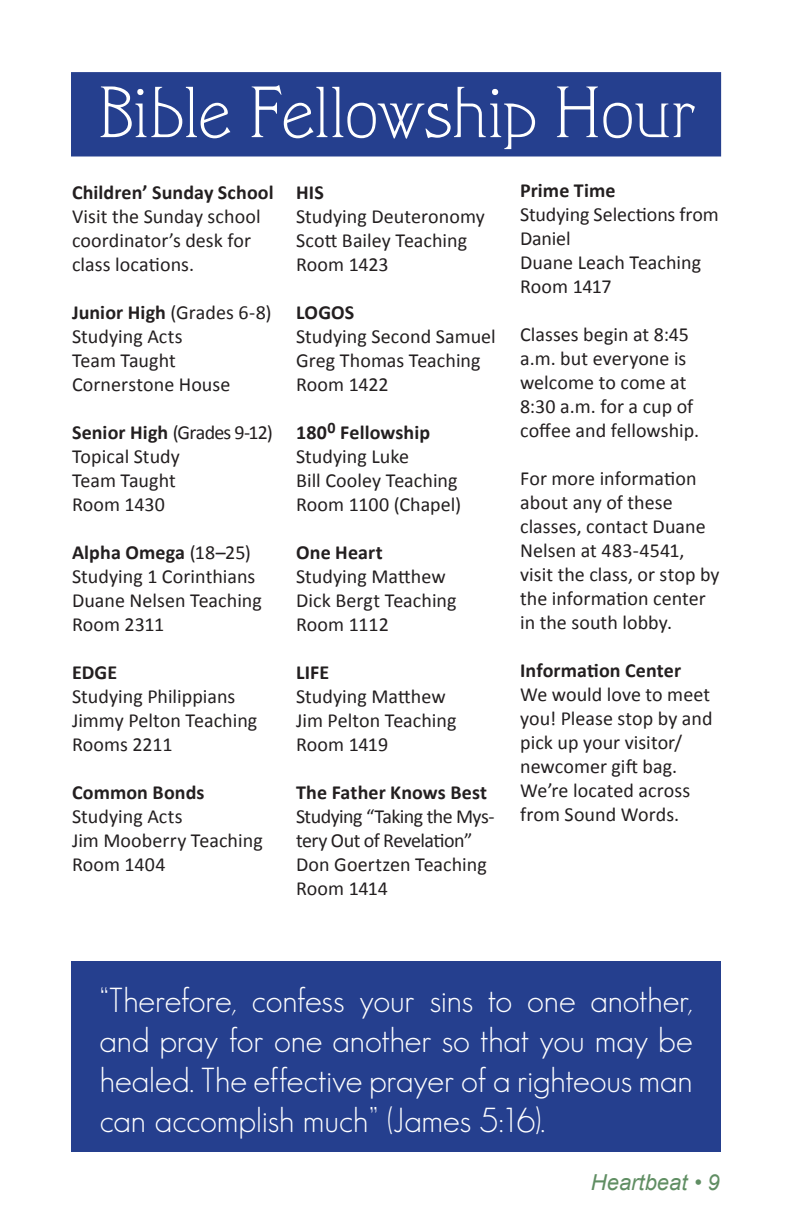
<style>
.page{position:relative;width:792px;height:1224px;background:#fff}
.page>*{position:absolute;margin:0;border:0;box-sizing:border-box;transform-origin:0 0}
.t1{font:68px "CAC Camelot";letter-spacing:-.02em;color:#fff}
.sunday_lineup{font:300 34px/40px "Geosans";letter-spacing:-.01em;color:#fff;text-align:justify}
.t2{font:italic 22px "Arial";color:#608e63}
.t3{font:20px/24px "Calibri";color:#231f20}
.t4{font:700 20px "Calibri";letter-spacing:.005em;color:#231f20}
.t5{font:20px/24px "Calibri";letter-spacing:-.03em;color:#231f20}
.t6{font:20px "Calibri";letter-spacing:-.04em;color:#231f20}
.s1{font-weight:700}
</style>
<div class="page">
<div style="left:71px;top:962px;width:649px;height:190px;background:#253f8e"></div>
<div style="left:71px;top:72px;width:650px;height:85px;background:#253f8e;border:2px solid #253f8e"></div>
<p class="t1" style="left:98px;top:70px;width:598px">Bible Fellowship Hour</p>
<p class="t4" style="left:296px;top:180px;width:29px">HIS</p>
<p class="t3" style="left:296px;top:205px;width:190px">Studying Deuteronomy</p>
<p class="t3" style="left:296px;top:229px;width:173px">Scott Bailey Teaching</p>
<p class="t3" style="left:296px;top:253px;width:94px">Room 1423</p>
<p class="t4" style="left:296px;top:300px;width:60px">LOGOS</p>
<p class="t3" style="left:296px;top:325px;width:201px">Studying Second Samuel</p>
<p class="t3" style="left:296px;top:349px;width:186px">Greg Thomas Teaching</p>
<p class="t3" style="left:296px;top:373px;width:94px">Room 1422</p>
<p class="t4" style="left:296px;top:420px;width:136px">180<sup>0</sup> Fellowship</p>
<p class="t3" style="left:296px;top:445px;width:115px">Studying Luke</p>
<p class="t3" style="left:296px;top:469px;width:163px">Bill Cooley Teaching</p>
<p class="t3" style="left:296px;top:493px;width:167px">Room 1100 (Chapel)</p>
<p class="t4" style="left:296px;top:540px;width:88px">One Heart</p>
<p class="t3" style="left:296px;top:565px;width:151px">Studying Matthew</p>
<p class="t3" style="left:296px;top:589px;width:162px">Dick Bergt Teaching</p>
<p class="t3" style="left:296px;top:613px;width:94px">Room 1112</p>
<p class="t4" style="left:296px;top:660px;width:35px">LIFE</p>
<p class="t3" style="left:296px;top:685px;width:151px">Studying Matthew</p>
<p class="t3" style="left:296px;top:709px;width:162px">Jim Pelton Teaching</p>
<p class="t3" style="left:296px;top:733px;width:94px">Room 1419</p>
<p class="t4" style="left:296px;top:780px;width:193px">The Father Knows Best</p>
<p class="t5" style="left:296px;top:805px;width:200px">Studying “Taking the Mys&shy;tery Out of Revelation”</p>
<p class="t3" style="left:296px;top:853px;width:192px">Don Goertzen Teaching</p>
<p class="t3" style="left:296px;top:877px;width:93px">Room 1414</p>
<p class="t4" style="left:520px;top:178px;width:97px">Prime Time</p>
<p class="t3" style="left:520px;top:203px;width:200px">Studying Selections from<br>Daniel<br>Duane Leach Teaching</p>
<p class="t3" style="left:520px;top:275px;width:93px">Room 1417</p>
<p class="t3" style="left:520px;top:323px;width:181px">Classes begin at 8:45 a.m. but everyone is welcome to come at<br>8:30 a.m. for a cup of coffee and fellowship.</p>
<p class="t3" style="left:520px;top:467px;width:201px">For more information about any of these classes, contact Duane<br>Nelsen at 483-4541, visit the class, or stop by the information center in the south lobby.</p>
<p class="t4" style="left:520px;top:658px;width:163px">Information Center</p>
<p class="t3" style="left:520px;top:683px;width:194px">We would love to meet you! Please stop by and pick up your visitor/ newcomer gift bag.<br>We’re located across from Sound Words.</p>
<p class="t4" style="left:72px;top:180px;width:203px">Children’ Sunday School</p>
<p class="t3" style="left:72px;top:205px;width:190px">Visit the Sunday school coordinator’s desk for class locations.</p>
<p class="t3" style="left:72px;top:301px;width:201px"><span class="s1">Junior High</span> (Grades 6-8)</p>
<p class="t3" style="left:72px;top:325px;width:112px">Studying Acts</p>
<p class="t3" style="left:72px;top:349px;width:105px">Team Taught</p>
<p class="t3" style="left:72px;top:373px;width:160px">Cornerstone House</p>
<p class="t6" style="left:72px;top:420px;width:202px"><span class="s1">Senior High</span> (Grades 9-12)</p>
<p class="t3" style="left:72px;top:445px;width:109px">Topical Study</p>
<p class="t3" style="left:72px;top:469px;width:105px">Team Taught</p>
<p class="t3" style="left:72px;top:493px;width:94px">Room 1430</p>
<p class="t3" style="left:72px;top:541px;width:185px"><span class="s1">Alpha Omega</span> (18–25)<br>Studying 1 Corinthians</p>
<p class="t3" style="left:72px;top:589px;width:191px">Duane Nelsen Teaching</p>
<p class="t3" style="left:72px;top:613px;width:94px">Room 2311</p>
<p class="t4" style="left:72px;top:660px;width:47px">EDGE</p>
<p class="t3" style="left:72px;top:685px;width:165px">Studying Philippians</p>
<p class="t3" style="left:72px;top:709px;width:187px">Jimmy Pelton Teaching</p>
<p class="t3" style="left:72px;top:733px;width:102px">Rooms 2211</p>
<p class="t4" style="left:72px;top:780px;width:134px">Common Bonds</p>
<p class="t3" style="left:72px;top:805px;width:112px">Studying Acts</p>
<p class="t3" style="left:72px;top:829px;width:192px">Jim Mooberry Teaching</p>
<p class="t3" style="left:72px;top:853px;width:95px">Room 1404</p>
<p class="sunday_lineup" style="left:99px;top:981px;width:595px">“Therefore, confess your sins to one another, and pray for one another so that you may be healed. The effective prayer of a righteous man can accomplish much” (James 5:16).</p>
<p class="t2" style="left:591px;top:1170px;width:130px">Heartbeat • 9</p>
</div>
